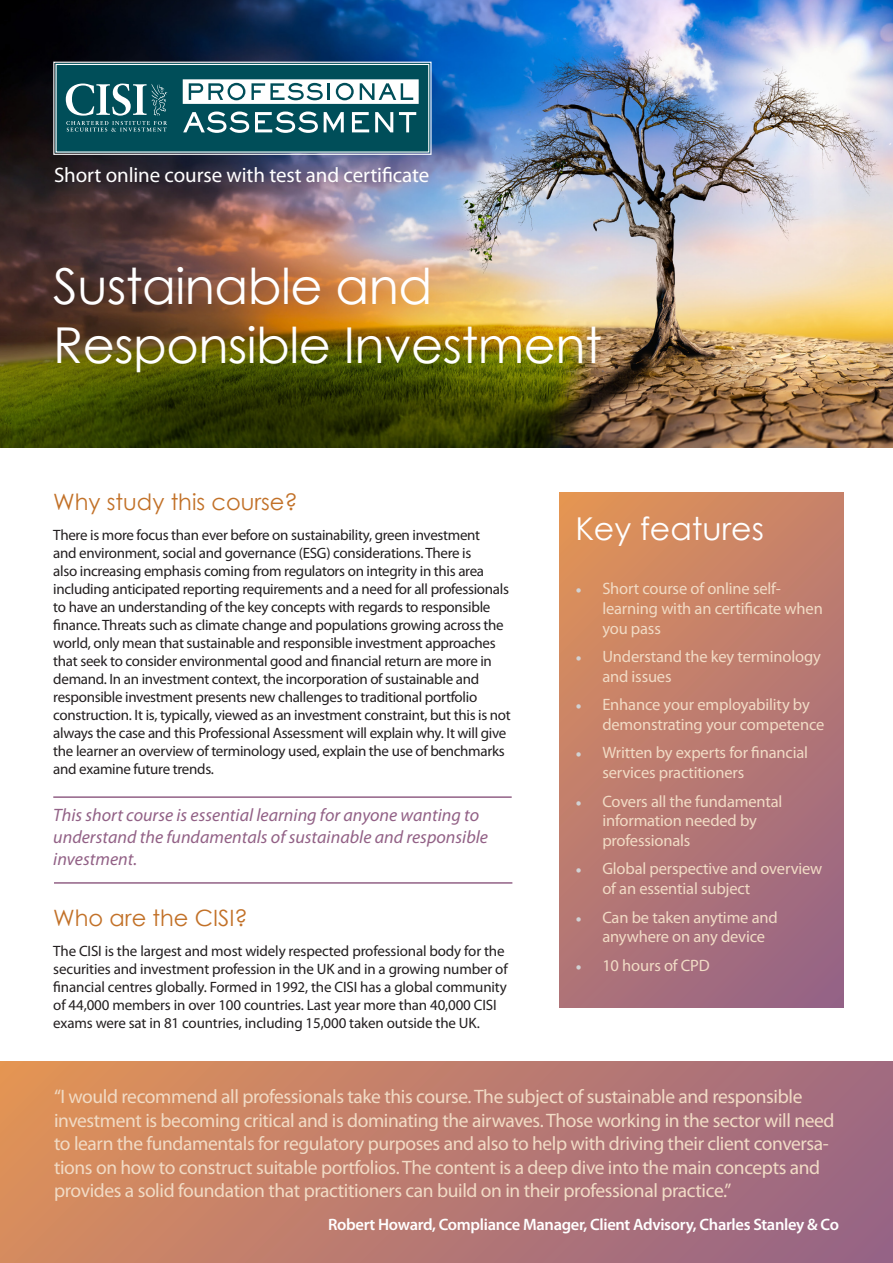
<style>
.page{position:relative;width:893px;height:1263px;background:#fff}
.page>*{position:absolute;margin:0;border:0;box-sizing:border-box;transform-origin:0 0}
.t1{font:49.5px/59.4px "Century Gothic";letter-spacing:-.01em;color:#fff}
.t2{font:31.5px "Century Gothic";color:#fff}
.t3{font:22.5px "Century Gothic";color:#c27128}
.t4{font:21px "Myriad Pro";letter-spacing:-.005em;color:#fff}
.t5{font:19.5px/23.4px "Myriad Pro";letter-spacing:-.02em;color:#f1dbc5}
.t6{font:italic 18px/21.6px "Myriad Pro";color:#926186}
.t7{font:16.5px/19.8px "Myriad Pro";letter-spacing:-.01em;color:#f1dbc5}
.t8{font:600 16.5px "Myriad Pro";letter-spacing:-.02em;color:#fff}
.t9{font:15px/18px "Myriad Pro";letter-spacing:-.02em;color:#231f20}
.s1{font-family:"Minion Pro";color:#d1d2d4}
</style>
<div class="page">
<svg style="left:560px;top:493px;width:284px;height:514px"></svg>
<img style="left:0;top:0;width:893px;height:448px">
<div style="left:0;top:1061px;width:893px;height:202px;background:linear-gradient(to right,#dc905b,#9a6685)"></div>
<svg style="left:53px;top:62px;width:379px;height:93px"></svg>
<hr style="left:53px;top:796px;width:459px;height:2px;background:#926186">
<hr style="left:54px;top:882px;width:458px;height:2px;background:#926186">
<h3 class="t4" style="left:54px;top:162px;width:377px">Short online course with test and certificate</h3>
<h1 class="t1" style="left:53px;top:256px;width:550px">Sustainable and<br>Responsible Investment</h1>
<h3 class="t3" style="left:53px;top:486px;width:246px">Why study this course?</h3>
<p class="t9" style="left:53px;top:526px;width:459px">There is more focus than ever before on sustainability, green investment<br>and environment, social and governance (ESG) considerations. There is<br>also increasing emphasis coming from regulators on integrity in this area including anticipated reporting requirements and a need for all professionals to have an understanding of the key concepts with regards to responsible finance. Threats such as climate change and populations growing across the world, only mean that sustainable and responsible investment approaches that seek to consider environmental good and financial return are more in demand. In an investment context, the incorporation of sustainable and responsible investment presents new challenges to traditional portfolio construction. It is, typically, viewed as an investment constraint, but this is not always the case and this Professional Assessment will explain why. It will give the learner an overview of terminology used, explain the use of benchmarks and examine future trends.</p>
<p class="t6" style="left:53px;top:804px;width:436px">This short course is essential learning for anyone wanting to understand the fundamentals of sustainable and responsible investment.</p>
<h3 class="t3" style="left:53px;top:902px;width:196px">Who are the CISI?</h3>
<p class="t9" style="left:53px;top:942px;width:456px">The CISI is the largest and most widely respected professional body for the securities and investment profession in the UK and in a growing number of financial centres globally. Formed in 1992, the CISI has a global community of 44,000 members in over 100 countries. Last year more than 40,000 CISI exams were sat in 81 countries, including 15,000 taken outside the UK.</p>
<h2 class="t2" style="left:575px;top:507px;width:190px">Key features</h2>
<p class="t7" style="left:602px;top:579px;width:222px;text-indent:-27px"><span class="s1">•</span> Short course of online self&shy;learning with an certificate when you pass</p>
<p class="t7" style="left:602px;top:646px;width:220px;text-indent:-27px"><span class="s1">•</span> Understand the key terminology and issues</p>
<p class="t7" style="left:602px;top:695px;width:224px;text-indent:-27px"><span class="s1">•</span> Enhance your employability by demonstrating your competence</p>
<p class="t7" style="left:602px;top:743px;width:207px;text-indent:-27px"><span class="s1">•</span> Written by experts for financial services practitioners</p>
<p class="t7" style="left:602px;top:791px;width:182px;text-indent:-27px"><span class="s1">•</span> Covers all the fundamental information needed by professionals</p>
<p class="t7" style="left:602px;top:859px;width:222px;text-indent:-27px"><span class="s1">•</span> Global perspective and overview of an essential subject</p>
<p class="t7" style="left:602px;top:907px;width:177px;text-indent:-27px"><span class="s1">•</span> Can be taken anytime and anywhere on any device</p>
<p class="t7" style="left:575px;top:955px;width:136px"><span class="s1">•</span> 10 hours of CPD</p>
<p class="t5" style="left:54px;top:1085px;width:782px">“I would recommend all professionals take this course. The subject of sustainable and responsible investment is becoming critical and is dominating the airwaves. Those working in the sector will need to learn the fundamentals for regulatory purposes and also to help with driving their client conversa&shy;tions on how to construct suitable portfolios. The content is a deep dive into the main concepts and provides a solid foundation that practitioners can build on in their professional practice.”</p>
<p class="t8" style="left:328px;top:1213px;width:512px">Robert Howard, Compliance Manager, Client Advisory, Charles Stanley &amp; Co</p>
</div>
